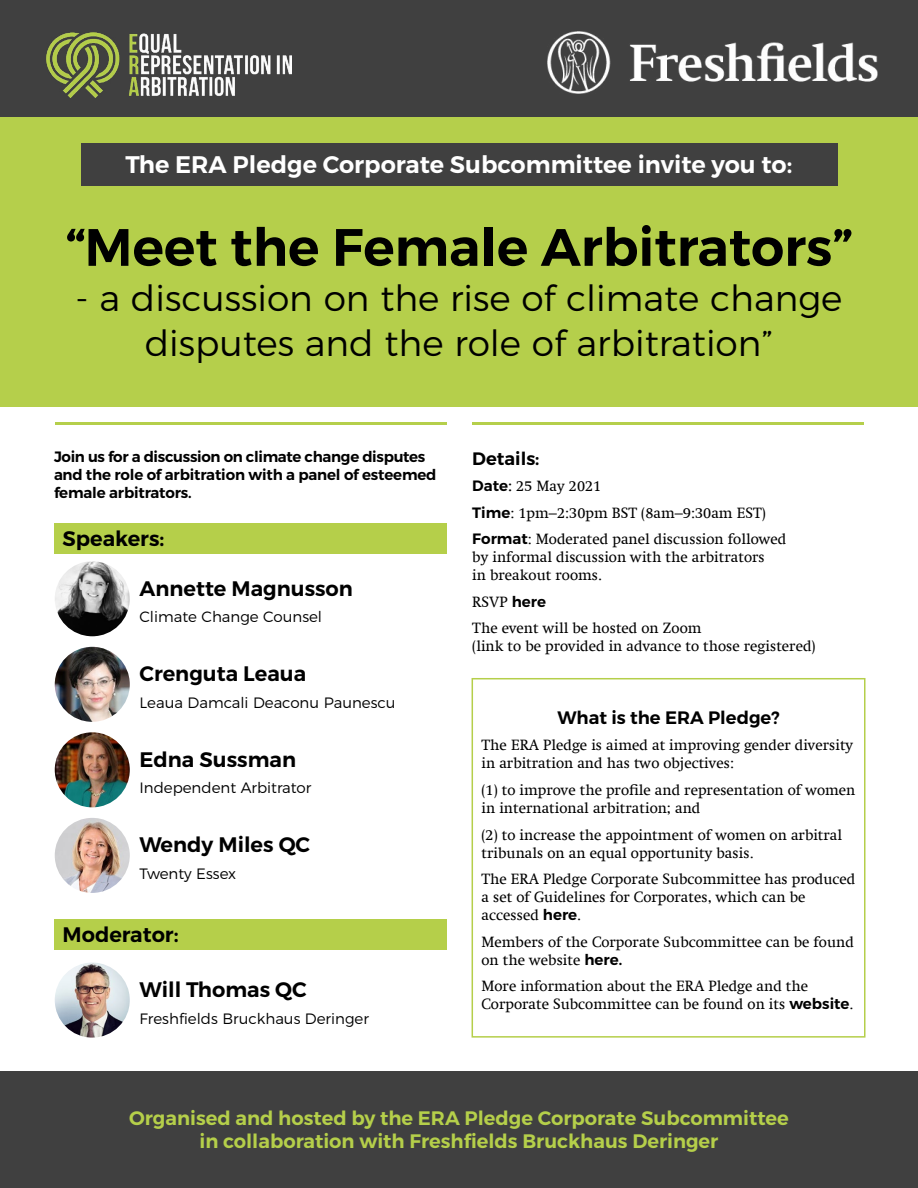
<style>
.page{position:relative;width:918px;height:1188px;background:#fff}
.page>*{position:absolute;margin:0;border:0;box-sizing:border-box;transform-origin:0 0}
.t1{font:600 52.5px "Montserrat";color:#000}
.t2{font:300 36px/45px "Montserrat";color:#000;text-align:center}
.t3{font:600 24px "Montserrat";color:#fff}
.t4{font:600 21px "Montserrat";color:#000}
.t5{font:600 19.5px/23.4px "Montserrat";color:#b5cf4a;text-align:center}
.t6{font:600 18px "Montserrat";color:#000}
.t7{font:15px/18px "Swift Com";color:#000}
.t8{font:300 15px "Montserrat";color:#000}
.t9{font:600 15px/18px "Montserrat";letter-spacing:-.015em;color:#000}
.s1{font-family:"Montserrat";font-weight:600}
.s2{font-weight:700}
</style>
<div class="page">
<div style="left:1px;top:0;width:917px;height:117px;background:#404040"></div>
<div style="left:1px;top:1071px;width:917px;height:117px;background:#404040"></div>
<img style="left:47px;top:32px;width:244px;height:66px">
<div style="left:0;top:117px;width:918px;height:290px;background:#b5cf4b"></div>
<div style="left:81px;top:143px;width:756px;height:42px;background:#404040"></div>
<div style="left:472px;top:678px;width:394px;height:360px;border:2px solid #b5cf4a"></div>
<div style="left:54px;top:523px;width:392px;height:30px;background:#b5cf4a"></div>
<div style="left:54px;top:919px;width:392px;height:30px;background:#b5cf4a"></div>
<hr style="left:55px;top:422px;width:391px;height:3px;background:#b5cf4b">
<hr style="left:472px;top:422px;width:392px;height:3px;background:#b5cf4b">
<img style="left:55px;top:963px;width:75px;height:75px;border-radius:38px">
<img style="left:55px;top:647px;width:75px;height:75px;border-radius:38px">
<img style="left:55px;top:732px;width:75px;height:75px;border-radius:38px">
<img style="left:55px;top:818px;width:75px;height:75px;border-radius:38px">
<img style="left:55px;top:561px;width:75px;height:75px;border-radius:38px">
<img style="left:547px;top:32px;width:330px;height:61px">
<h3 class="t3" style="left:126px;top:149px;width:668px">The ERA Pledge Corporate Subcommittee invite you to:</h3>
<h1 class="t1" style="left:65px;top:215px;width:789px">“Meet the Female Arbitrators”</h1>
<h2 class="t2" style="left:76px;top:272px;width:768px">- a discussion on the rise of climate change disputes and the role of arbitration”</h2>
<p class="t9" style="left:54px;top:448px;width:384px">Join us for a discussion on climate change disputes and the role of arbitration with a panel of esteemed female arbitrators.</p>
<p class="t6" style="left:472px;top:447px;width:69px">Details:</p>
<p class="t7" style="left:472px;top:473px;width:316px;line-height:26.5px"><span class="s1">Date</span><span class="s2">:</span> 25 May 2021<br><span class="s1">Time</span>: 1pm–2:30pm BST (8am–9:30am EST)<br><span class="s1">Format</span>: Moderated panel discussion followed</p>
<p class="t7" style="left:472px;top:548px;width:294px">by informal discussion with the arbitrators in breakout rooms.</p>
<p class="t7" style="left:472px;top:588px;width:231px;line-height:26.5px">RSVP <span class="s1">here<br></span>The event will be hosted on Zoom</p>
<p class="t7" style="left:472px;top:637px;width:345px">(link to be provided in advance to those registered)</p>
<h3 class="t4" style="left:63px;top:525px;width:103px">Speakers:</h3>
<h3 class="t4" style="left:139px;top:575px;width:215px">Annette Magnusson</h3>
<p class="t8" style="left:139px;top:605px;width:184px">Climate Change Counsel</p>
<h3 class="t4" style="left:139px;top:661px;width:168px">Crenguta Leaua</h3>
<p class="t8" style="left:139px;top:691px;width:258px">Leaua Damcali Deaconu Paunescu</p>
<h3 class="t4" style="left:139px;top:746px;width:158px">Edna Sussman</h3>
<p class="t8" style="left:139px;top:776px;width:174px">Independent Arbitrator</p>
<h3 class="t4" style="left:139px;top:832px;width:172px">Wendy Miles QC</h3>
<p class="t8" style="left:139px;top:862px;width:98px">Twenty Essex</p>
<h3 class="t4" style="left:63px;top:921px;width:118px">Moderator:</h3>
<h3 class="t4" style="left:139px;top:977px;width:169px">Will Thomas QC</h3>
<p class="t8" style="left:139px;top:1006px;width:231px">Freshfields Bruckhaus Deringer</p>
<p class="t6" style="left:557px;top:706px;width:224px">What is the ERA Pledge?</p>
<p class="t7" style="left:482px;top:736px;width:373px">The ERA Pledge is aimed at improving gender diversity in arbitration and has two objectives:</p>
<p class="t7" style="left:482px;top:781px;width:375px">(1) to improve the profile and representation of women in international arbitration; and</p>
<p class="t7" style="left:482px;top:825px;width:362px">(2) to increase the appointment of women on arbitral tribunals on an equal opportunity basis.</p>
<p class="t7" style="left:482px;top:870px;width:375px">The ERA Pledge Corporate Subcommittee has produced a set of Guidelines for Corporates, which can be accessed <span class="s1">here</span>.</p>
<p class="t7" style="left:482px;top:932px;width:374px">Members of the Corporate Subcommittee can be found on the website <span class="s1">here.</span></p>
<p class="t7" style="left:482px;top:977px;width:374px">More information about the ERA Pledge and the<br>Corporate Subcommittee can be found on its <span class="s1">website</span>.</p>
<h3 class="t5" style="left:129px;top:1107px;width:661px">Organised and hosted by the ERA Pledge Corporate Subcommittee in collaboration with Freshfields Bruckhaus Deringer</h3>
</div>
